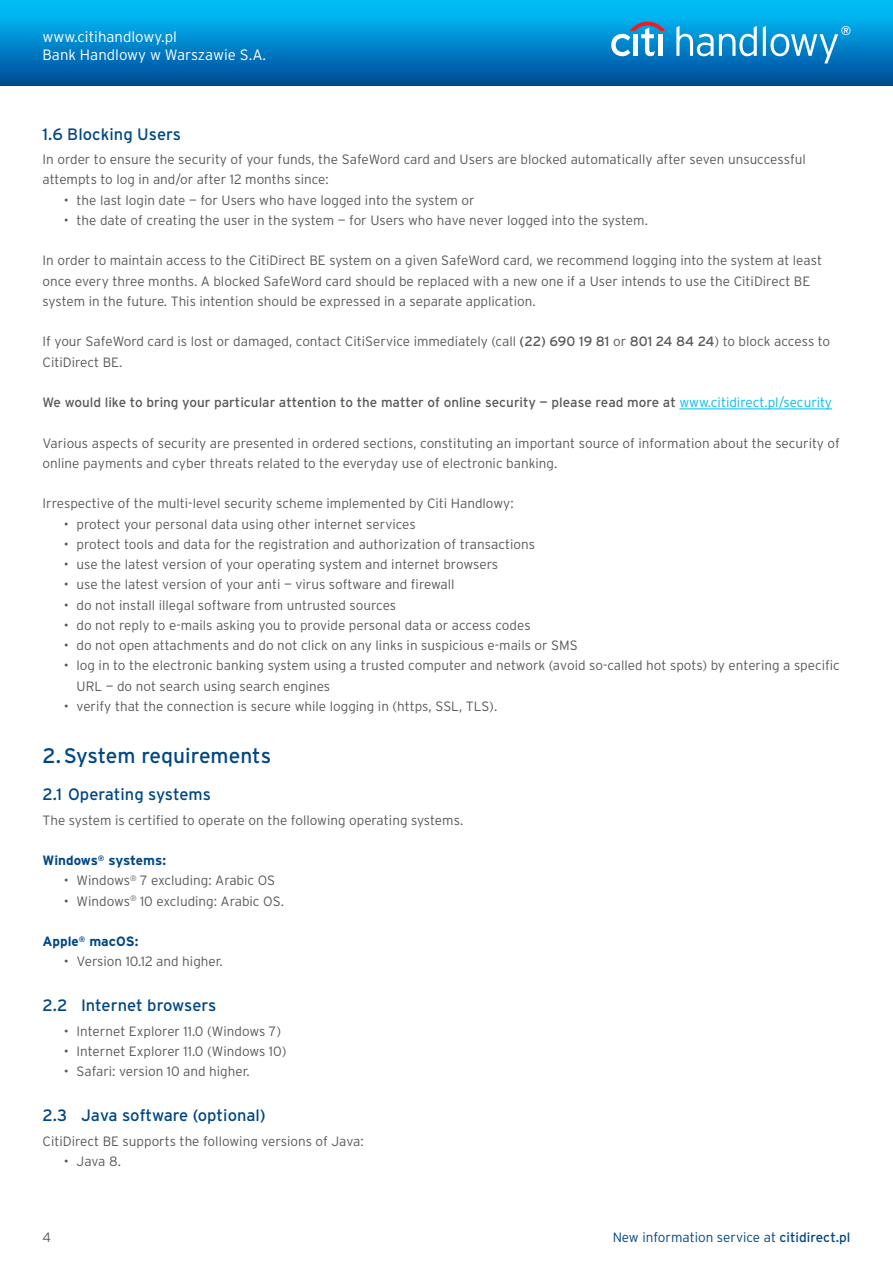
<style>
.page{position:relative;width:893px;height:1263px;background:#fff}
.page>*{position:absolute;margin:0;border:0;box-sizing:border-box;transform-origin:0 0}
.t1{font:21px "Interstate Pl";color:#004785}
.t2{font:16.5px "Interstate Pl";color:#004785}
.t3{font:300 15px/18px "Interstate Pl";color:#fff}
.t4{font:300 13.5px/20.2px "Interstate Pl";color:#58595b}
.t5{font:13.5px "Interstate Pl";color:#58595b}
.t6{font:300 13.5px "Interstate Pl";color:#004785}
.t7{font:700 13.5px "Interstate Pl";color:#004785}
.t8{font:12.6px "Interstate Pl";color:#fff}
.s1{font-weight:400}
.s2{font-weight:300;color:#00bdf2}
</style>
<div class="page">
<div style="left:0;top:0;width:893px;height:85px;background:linear-gradient(to bottom,#00c7ff,#004b97)"></div>
<svg style="left:676px;top:26px;width:81px;height:30px"></svg>
<svg style="left:763px;top:26px;width:75px;height:37px"></svg>
<svg style="left:611px;top:22px;width:54px;height:34px"></svg>
<div style="left:658px;top:34px;width:5px;height:22px;background:#fff"></div>
<hr style="left:679px;top:409px;width:153px;height:1px;background:#00bdf2">
<p class="t3" style="left:43px;top:28px;width:225px">www.citihandlowy.pl<br>Bank Handlowy w Warszawie S.A.</p>
<p class="t8" style="left:841px;top:24px;width:12px">®</p>
<p class="t2" style="left:43px;top:124px;width:140px">1.6 Blocking Users</p>
<p class="t4" style="left:43px;top:149px;width:765px">In order to ensure the security of your funds, the SafeWord card and Users are blocked automatically after seven unsuccessful attempts to log in and/or after 12 months since:</p>
<p class="t4" style="left:64px;top:190px;width:412px">• the last login date — for Users who have logged into the system or</p>
<p class="t4" style="left:64px;top:210px;width:586px">• the date of creating the user in the system — for Users who have never logged into the system.</p>
<p class="t4" style="left:43px;top:250px;width:781px">In order to maintain access to the CitiDirect BE system on a given SafeWord card, we recommend logging into the system at least once every three months. A blocked SafeWord card should be replaced with a new one if a User intends to use the CitiDirect BE system in the future. This intention should be expressed in a separate application.</p>
<p class="t4" style="left:43px;top:331px;width:789px">If your SafeWord card is lost or damaged, contact CitiService immediately (call <span class="s1">(22) 690 19 81</span> or <span class="s1">801 24 84 24</span>) to block access to<br>CitiDirect BE.</p>
<p class="t5" style="left:43px;top:395px;width:791px">We would like to bring your particular attention to the matter of online security — please read more at <span class="s2">www.citidirect.pl/security</span></p>
<p class="t4" style="left:43px;top:433px;width:799px">Various aspects of security are presented in ordered sections, constituting an important source of information about the security of online payments and cyber threats related to the everyday use of electronic banking.</p>
<p class="t4" style="left:43px;top:493px;width:473px">Irrespective of the multi-level security scheme implemented by Citi Handlowy:</p>
<p class="t4" style="left:64px;top:514px;width:354px">• protect your personal data using other internet services</p>
<p class="t4" style="left:64px;top:534px;width:473px">• protect tools and data for the registration and authorization of transactions</p>
<p class="t4" style="left:64px;top:554px;width:436px">• use the latest version of your operating system and internet browsers</p>
<p class="t4" style="left:64px;top:574px;width:392px">• use the latest version of your anti — virus software and firewall</p>
<p class="t4" style="left:64px;top:595px;width:334px">• do not install illegal software from untrusted sources</p>
<p class="t4" style="left:64px;top:615px;width:468px">• do not reply to e-mails asking you to provide personal data or access codes</p>
<p class="t4" style="left:64px;top:635px;width:515px">• do not open attachments and do not click on any links in suspicious e-mails or SMS</p>
<p class="t4" style="left:77px;top:655px;width:765px;text-indent:-13px">• log in to the electronic banking system using a trusted computer and network (avoid so-called hot spots) by entering a specific<br>URL — do not search using search engines</p>
<p class="t4" style="left:64px;top:696px;width:435px">• verify that the connection is secure while logging in (https, SSL, TLS).</p>
<h1 class="t1" style="left:43px;top:743px;width:230px">2.System requirements</h1>
<p class="t2" style="left:43px;top:785px;width:170px">2.1 Operating systems</p>
<p class="t4" style="left:43px;top:810px;width:422px">The system is certified to operate on the following operating systems.</p>
<p class="t7" style="left:43px;top:853px;width:125px">Windows<sup>®</sup> systems:</p>
<p class="t4" style="left:64px;top:870px;width:213px">• Windows<sup>®</sup> 7 excluding: Arabic OS</p>
<p class="t4" style="left:64px;top:891px;width:222px">• Windows<sup>®</sup> 10 excluding: Arabic OS.</p>
<p class="t7" style="left:43px;top:934px;width:97px">Apple<sup>®</sup> macOS:</p>
<p class="t4" style="left:64px;top:951px;width:161px">• Version 10.12 and higher.</p>
<p class="t2" style="left:43px;top:996px;width:175px">2.2 Internet browsers</p>
<p class="t4" style="left:64px;top:1021px;width:219px">• Internet Explorer 11.0 (Windows 7)</p>
<p class="t4" style="left:64px;top:1041px;width:224px">• Internet Explorer 11.0 (Windows 10)</p>
<p class="t4" style="left:64px;top:1061px;width:188px">• Safari: version 10 and higher.</p>
<p class="t2" style="left:43px;top:1106px;width:225px">2.3 Java software (optional)</p>
<p class="t4" style="left:43px;top:1131px;width:323px">CitiDirect BE supports the following versions of Java:</p>
<p class="t4" style="left:64px;top:1151px;width:59px">• Java 8.</p>
<p class="t4" style="left:43px;top:1227px;width:10px">4</p>
<p class="t6" style="left:613px;top:1229px;width:239px">New information service at <span class="s1">citidirect.pl</span></p>
</div>
